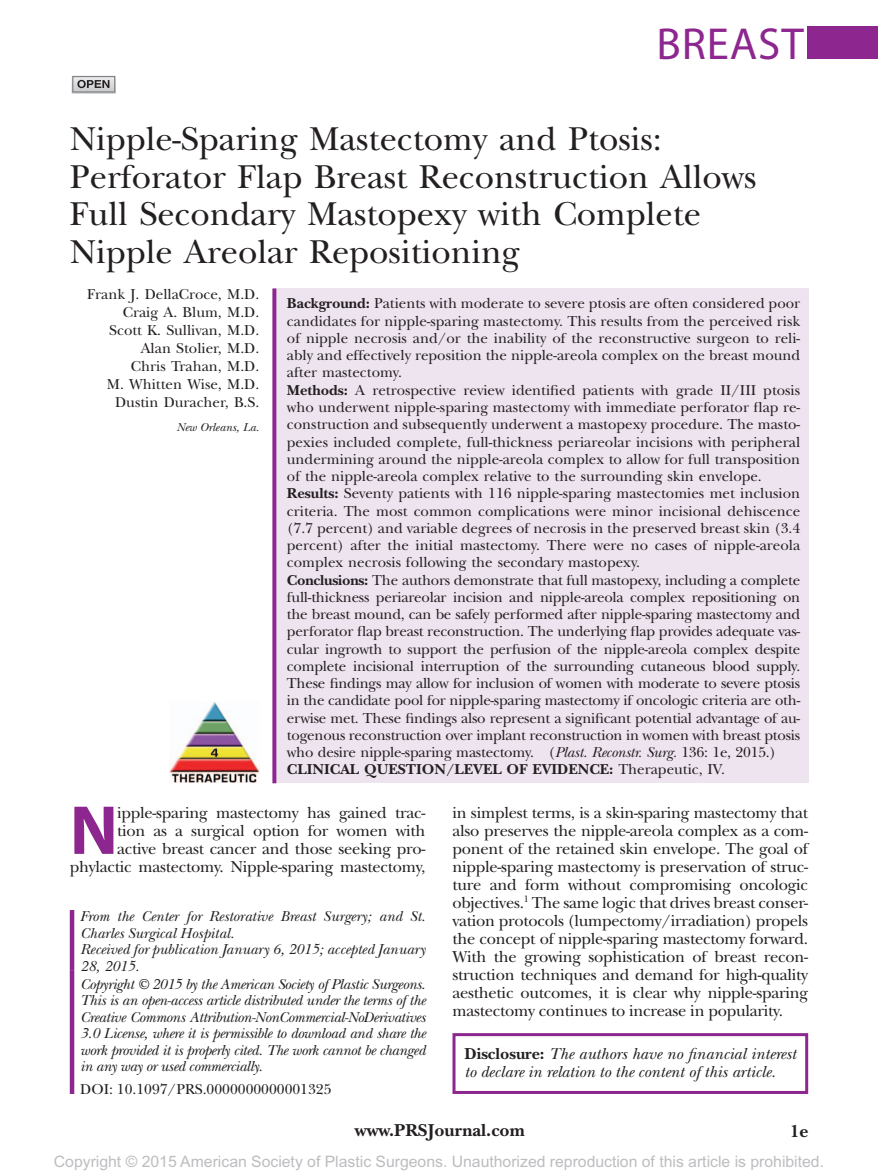
<style>
.page{position:relative;width:878px;height:1175px;background:#fff}
.page>*{position:absolute;margin:0;border:0;box-sizing:border-box;transform-origin:0 0}
.t1{font:700 69.9px "Myriad Pro";color:#8d278f}
.t2{font:45px "Myriad Pro";letter-spacing:.02em;color:#8d278f}
.t3{font:34.5px/37.5px "New Baskerville";color:#231f20}
.t4{font:700 18px "New Baskerville";color:#231f20}
.t5{font:16.5px/18px "New Baskerville";letter-spacing:-.015em;color:#231f20;text-align:right}
.t6{font:italic 16.5px/18px "New Baskerville";color:#231f20}
.t7{font:15.75px "Arial MT Std";color:#bcbdc0}
.t8{font:15px/17.2px "New Baskerville";color:#231f20;text-align:right}
.t9{font:italic 15px/16.5px "New Baskerville";color:#231f20;text-align:justify}
.t10{font:italic 12px "New Baskerville";color:#231f20}
.s1{font-weight:700}
.s2{font-style:italic}
.s3{font-weight:700;font-style:normal}
</style>
<div class="page">
<div style="left:807px;top:26px;width:71px;height:33px;background:#8d278f"></div>
<div style="left:452px;top:1033px;width:356px;height:61px;border:3px solid #8d278f"></div>
<hr style="left:70px;top:970px;width:4px;height:124px;background:#8d278f">
<div style="left:273px;top:288px;width:536px;height:495px;background:#eee4f0"></div>
<svg style="left:272px;top:288px;width:4px;height:495px;background:#983c9a"></svg>
<hr style="left:70px;top:910px;width:4px;height:60px;background:#8d278f">
<img style="left:169px;top:702px;width:90px;height:80px">
<img style="left:72px;top:75px;width:44px;height:19px">
<div style="left:72px;top:76px;width:43px;height:17px;border:1px solid #808285"></div>
<svg style="left:77px;top:80px;width:32px;height:8px"></svg>
<h2 class="t2" style="left:656px;top:16px;width:149px">BREAST</h2>
<h3 class="t3" style="left:70px;top:121px;width:688px">Nipple-Sparing Mastectomy and Ptosis:<br>Perforator Flap Breast Reconstruction Allows Full Secondary Mastopexy with Complete Nipple Areolar Repositioning</h3>
<p class="t8" style="left:87px;top:286px;width:174px;line-height:18px">Frank J. DellaCroce, M.D.<br>Craig A. Blum, M.D.<br>Scott K. Sullivan, M.D.<br>Alan Stolier, M.D.<br>Chris Trahan, M.D.<br>M. Whitten Wise, M.D.<br>Dustin Duracher, B.S.</p>
<p class="t10" style="left:176px;top:420px;width:84px">New Orleans, La.</p>
<p class="t8" style="left:287px;top:295px;width:515px;text-align:left"><span class="s1">Background:</span> Patients with moderate to severe ptosis are often considered poor candidates for nipple-sparing mastectomy. This results from the perceived risk of nipple necrosis and/or the inability of the reconstructive surgeon to reli&shy;ably and effectively reposition the nipple-areola complex on the breast mound after mastectomy.<br><span class="s1">Methods:</span> A retrospective review identified patients with grade II/III ptosis who underwent nipple-sparing mastectomy with immediate perforator flap re&shy;construction and subsequently underwent a mastopexy procedure. The masto&shy;pexies included complete, full-thickness periareolar incisions with peripheral undermining around the nipple-areola complex to allow for full transposition of the nipple-areola complex relative to the surrounding skin envelope.<br><span class="s1">Results:</span> Seventy patients with 116 nipple-sparing mastectomies met inclusion criteria. The most common complications were minor incisional dehiscence (7.7 percent) and variable degrees of necrosis in the preserved breast skin (3.4 percent) after the initial mastectomy. There were no cases of nipple-areola complex necrosis following the secondary mastopexy.<br><span class="s1">Conclusions:</span> The authors demonstrate that full mastopexy, including a complete full-thickness periareolar incision and nipple-areola complex repositioning on the breast mound, can be safely performed after nipple-sparing mastectomy and perforator flap breast reconstruction. The underlying flap provides adequate vas&shy;cular ingrowth to support the perfusion of the nipple-areola complex despite complete incisional interruption of the surrounding cutaneous blood supply.<br>These findings may allow for inclusion of women with moderate to severe ptosis in the candidate pool for nipple-sparing mastectomy if oncologic criteria are oth&shy;erwise met. These findings also represent a significant potential advantage of au&shy;togenous reconstruction over implant reconstruction in women with breast ptosis who desire nipple-sparing mastectomy. (<span class="s2">Plast. Reconstr. Surg.</span> 136: 1e, 2015.)<br><span class="s1">CLINICAL QUESTION/LEVEL OF EVIDENCE:</span> Therapeutic, IV.</p>
<p class="t5" style="left:70px;top:803px;width:357px">ipple-sparing mastectomy has gained trac-<br>tion as a surgical option for women with<br>active breast cancer and those seeking pro&shy;phylactic mastectomy. Nipple-sparing mastectomy,</p>
<p class="t5" style="left:452px;top:803px;width:357px;text-align:justify">in simplest terms, is a skin-sparing mastectomy that also preserves the nipple-areola complex as a com&shy;ponent of the retained skin envelope. The goal of nipple-sparing mastectomy is preservation of struc&shy;ture and form without compromising oncologic objectives.<sup>1</sup> The same logic that drives breast conser&shy;vation protocols (lumpectomy/irradiation) propels the concept of nipple-sparing mastectomy forward.<br>With the growing sophistication of breast recon&shy;struction techniques and demand for high-quality aesthetic outcomes, it is clear why nipple-sparing mastectomy continues to increase in popularity.</p>
<p class="t6" style="left:464px;top:1045px;width:333px"><span class="s3">Disclosure:</span> The authors have no financial interest to declare in relation to the content of this article.</p>
<h1 class="t1" style="left:70px;top:784px;width:50px">N</h1>
<p class="t9" style="left:80px;top:908px;width:347px;text-align:left">From the Center for Restorative Breast Surgery; and St.<br>Charles Surgical Hospital.<br>Received for publication January 6, 2015; accepted January 28, 2015.</p>
<p class="t9" style="left:80px;top:976px;width:347px">Copyright © 2015 by the American Society of Plastic Surgeons.<br>This is an open-access article distributed under the terms of the Creative Commons Attribution-NonCommercial-NoDerivatives 3.0 License, where it is permissible to download and share the work provided it is properly cited. The work cannot be changed in any way or used commercially.</p>
<p class="t8" style="left:80px;top:1080px;width:253px">DOI: 10.1097/PRS.0000000000001325</p>
<p class="t4" style="left:355px;top:1119px;width:171px">www.PRSJournal.com</p>
<p class="t4" style="left:790px;top:1120px;width:20px">1e</p>
<p class="t7" style="left:54px;top:1152px;width:771px">Copyright © 2015 American Society of Plastic Surgeons. Unauthorized reproduction of this article is prohibited.</p>
</div>
